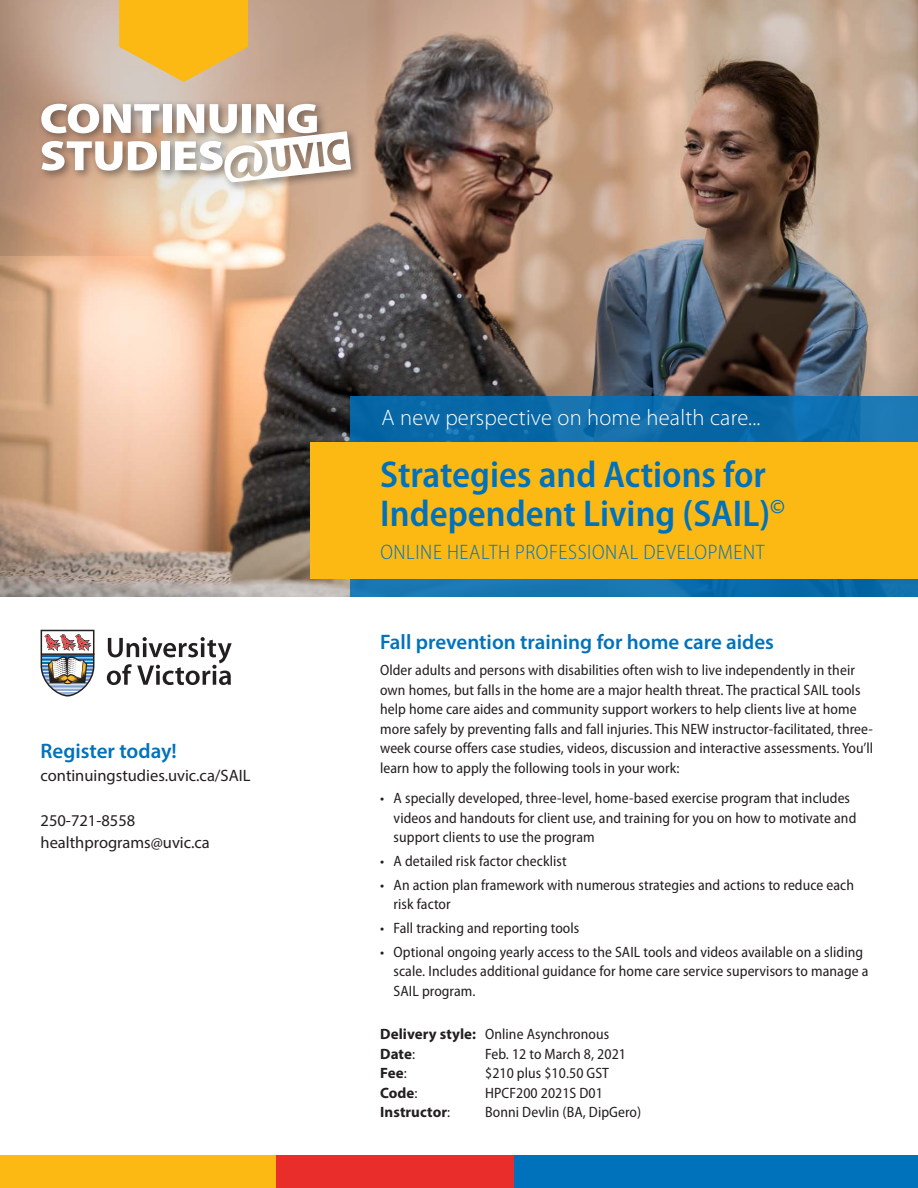
<style>
.page{position:relative;width:918px;height:1188px;background:#fff}
.page>*{position:absolute;margin:0;border:0;box-sizing:border-box;transform-origin:0 0}
.t1{font:600 semi-condensed 37.5px/39px "Myriad Pro";color:#0072bc}
.t2{font:300 22.5px "Myriad Pro";letter-spacing:.01em;color:#fff}
.t3{font:600 21px "Myriad Pro";color:#0072bc}
.t4{font:300 semi-condensed 21px "Myriad Pro";letter-spacing:.03em;color:#0072bc}
.t5{font:16.5px/22.5px "Myriad Pro";color:#231f20}
.t6{font:semi-condensed 15px/19.5px "Myriad Pro";letter-spacing:.005em;color:#231f20}
.t7{font:700 15px "Myriad Pro";letter-spacing:.005em;color:#231f20}
.s1{font-weight:700;font-stretch:normal}
.s2{font-weight:400;font-stretch:semi-condensed}
</style>
<div class="page">
<img style="left:0;top:256px;width:918px;height:341px">
<img style="left:0;top:0;width:918px;height:256px">
<svg style="left:350px;top:396px;width:568px;height:201px;fill:#0a6baa"></svg>
<div style="left:310px;top:442px;width:608px;height:137px;background:#fdb913"></div>
<svg style="left:107px;top:637px;width:125px;height:48px"></svg>
<svg style="left:40px;top:629px;width:55px;height:68px"></svg>
<svg style="left:119px;top:0;width:129px;height:82px"></svg>
<div style="left:37px;top:100px;width:324px;height:93px;background:#231f20;opacity:.5"></div>
<svg style="left:41px;top:104px;width:118px;height:29px"></svg>
<div style="left:163px;top:104px;width:8px;height:29px;background:#fff"></div>
<svg style="left:42px;top:141px;width:115px;height:30px"></svg>
<div style="left:161px;top:141px;width:9px;height:29px;background:#fff"></div>
<svg style="left:175px;top:104px;width:176px;height:78px"></svg>
<div style="left:0;top:1155px;width:290px;height:33px;background:#fdb913"></div>
<div style="left:277px;top:1155px;width:251px;height:33px;background:#e82d2a"></div>
<div style="left:515px;top:1155px;width:403px;height:33px;background:#0072bc"></div>
<h3 class="t3" style="left:41px;top:738px;width:138px">Register today!</h3>
<p class="t5" style="left:41px;top:764px;width:212px">continuingstudies.uvic.ca/SAIL</p>
<p class="t5" style="left:41px;top:809px;width:171px">250-721-8558 healthprograms@uvic.ca</p>
<h2 class="t2" style="left:382px;top:406px;width:380px">A new perspective on home health care...</h2>
<h1 class="t1" style="left:380px;top:456px;width:406px">Strategies and Actions for<br>Independent Living (SAIL)<sup>©</sup></h1>
<h3 class="t4" style="left:380px;top:541px;width:386px">ONLINE HEALTH PROFESSIONAL DEVELOPMENT</h3>
<h3 class="t3" style="left:380px;top:629px;width:395px">Fall prevention training for home care aides</h3>
<p class="t6" style="left:380px;top:661px;width:494px">Older adults and persons with disabilities often wish to live independently in their own homes, but falls in the home are a major health threat. The practical SAIL tools help home care aides and community support workers to help clients live at home more safely by preventing falls and fall injuries. This NEW instructor-facilitated, three&shy;week course offers case studies, videos, discussion and interactive assessments. You’ll learn how to apply the following tools in your work:</p>
<p class="t6" style="left:394px;top:789px;width:464px;text-indent:-14px">• A specially developed, three-level, home-based exercise program that includes videos and handouts for client use, and training for you on how to motivate and support clients to use the program</p>
<p class="t6" style="left:380px;top:852px;width:188px">• A detailed risk factor checklist</p>
<p class="t6" style="left:394px;top:875px;width:462px;text-indent:-14px">• An action plan framework with numerous strategies and actions to reduce each risk factor</p>
<p class="t6" style="left:380px;top:919px;width:201px">• Fall tracking and reporting tools</p>
<p class="t6" style="left:394px;top:943px;width:476px;text-indent:-14px">• Optional ongoing yearly access to the SAIL tools and videos available on a sliding scale. Includes additional guidance for home care service supervisors to manage a<br>SAIL program.</p>
<p class="t6" style="left:380px;top:1025px;width:231px"><span class="s1">Delivery style:</span> Online Asynchronous<br><span class="s1">Date</span>:</p>
<p class="t6" style="left:485px;top:1044px;width:142px">Feb. 12 to March 8, 2021</p>
<p class="t7" style="left:380px;top:1063px;width:28px">Fee<span class="s2">:</span></p>
<p class="t6" style="left:485px;top:1064px;width:125px">$210 plus $10.50 GST</p>
<p class="t7" style="left:380px;top:1083px;width:39px">Code<span class="s2">:</span></p>
<p class="t6" style="left:485px;top:1083px;width:119px">HPCF200 2021S D01</p>
<p class="t7" style="left:380px;top:1102px;width:72px">Instructor<span class="s2">:</span></p>
<p class="t6" style="left:485px;top:1103px;width:158px">Bonni Devlin (BA, DipGero)</p>
</div>
